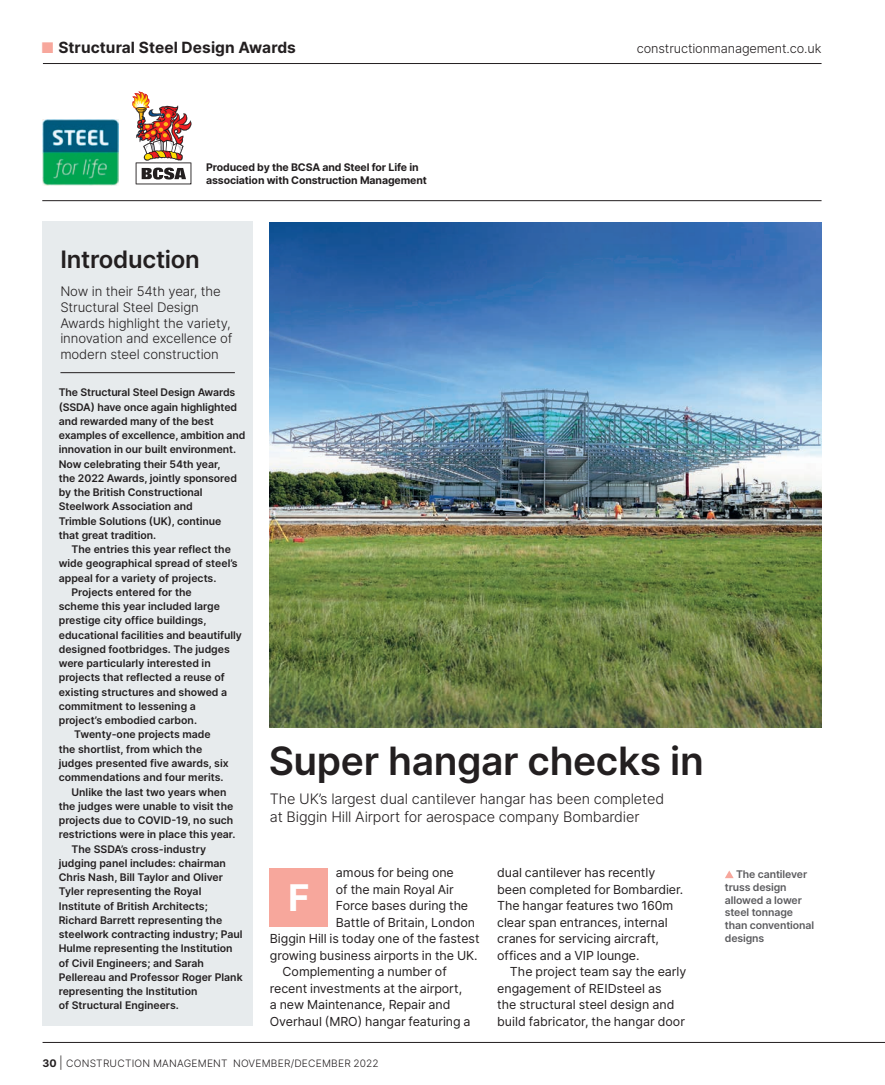
<style>
.page{position:relative;width:885px;height:1085px;background:#fff}
.page>*{position:absolute;margin:0;border:0;box-sizing:border-box;transform-origin:0 0}
.t1{font:600 39px "Inter";letter-spacing:-.01em;color:#231f20}
.t2{font:700 36.75px "Inter";color:#fff}
.t3{font:600 24px "Inter";letter-spacing:-.01em;color:#231f20}
.t4{font:700 15.45px "Inter";letter-spacing:.005em;color:#231f20}
.t5{font:300 14.4px/17.2px "Inter";letter-spacing:-.01em;color:#231f20}
.t6{font:300 13.2px/15.8px "Inter";letter-spacing:-.01em;color:#231f20}
.t7{font:300 12.75px "Inter";letter-spacing:-.01em;color:#231f20}
.t8{font:12.45px/16.5px "Inter";letter-spacing:-.005em;color:#231f20}
.t9{font:600 10.5px/14.2px "Inter";color:#231f20}
.t10{font:600 10.5px/12.8px "Inter";letter-spacing:-.01em;color:#5c5c5f}
.t11{font:700 10.5px/12.8px "Inter";letter-spacing:-.01em;color:#231f20}
.t12{font:300 10.2px "Inter";letter-spacing:.02em;color:#231f20}
.s1{color:#f7a79c}
.s2{font-weight:700;font-size:10.5px}
.s3{font-size:12px}
</style>
<div class="page">
<div style="left:43px;top:221px;width:210px;height:804px;background:#e7ebed"></div>
<hr style="left:42px;top:200px;width:779px;height:1px;background:#231f20">
<hr style="left:43px;top:1041px;width:841px;height:1px;background:#231f20">
<hr style="left:43px;top:63px;width:778px;height:1px;background:#231f20">
<svg style="left:725px;top:870px;width:8px;height:8px"></svg>
<svg style="left:132px;top:92px;width:59px;height:92px"></svg>
<img style="left:42px;top:119px;width:77px;height:66px">
<hr style="left:60px;top:372px;width:175px;height:1px;background:#231f20">
<img style="left:270px;top:222px;width:551px;height:505px">
<div style="left:269px;top:867px;width:59px;height:59px;background:#f7a79c"></div>
<h3 class="t4" style="left:42px;top:37px;width:256px"><span class="s1">■</span> Structural Steel Design Awards</h3>
<p class="t7" style="left:636px;top:40px;width:186px">constructionmanagement.co.uk</p>
<p class="t11" style="left:206px;top:161px;width:222px">Produced by the BCSA and Steel for Life in association with Construction Management</p>
<h3 class="t3" style="left:60px;top:241px;width:141px">Introduction</h3>
<p class="t6" style="left:60px;top:283px;width:174px">Now in their 54th year, the<br>Structural Steel Design<br>Awards highlight the variety, innovation and excellence of modern steel construction</p>
<p class="t9" style="left:59px;top:385px;width:188px">The Structural Steel Design Awards (SSDA) have once again highlighted and rewarded many of the best examples of excellence, ambition and innovation in our built environment.<br>Now celebrating their 54th year,<br>the 2022 Awards, jointly sponsored by the British Constructional<br>Steelwork Association and<br>Trimble Solutions (UK), continue<br>that great tradition.</p>
<p class="t9" style="left:71px;top:542px;width:161px">The entries this year reflect the</p>
<p class="t9" style="left:59px;top:556px;width:180px">wide geographical spread of steel’s</p>
<p class="t9" style="left:59px;top:570px;width:159px">appeal for a variety of projects.</p>
<p class="t9" style="left:71px;top:584px;width:122px">Projects entered for the</p>
<p class="t9" style="left:59px;top:599px;width:163px">scheme this year included large</p>
<p class="t9" style="left:59px;top:613px;width:149px">prestige city office buildings,</p>
<p class="t9" style="left:59px;top:627px;width:185px">educational facilities and beautifully</p>
<p class="t9" style="left:59px;top:641px;width:172px">designed footbridges. The judges</p>
<p class="t9" style="left:59px;top:656px;width:153px">were particularly interested in</p>
<p class="t9" style="left:59px;top:670px;width:167px">projects that reflected a reuse of</p>
<p class="t9" style="left:59px;top:684px;width:170px">existing structures and showed a</p>
<p class="t9" style="left:59px;top:698px;width:139px">commitment to lessening a</p>
<p class="t9" style="left:59px;top:713px;width:140px">project’s embodied carbon.</p>
<p class="t9" style="left:74px;top:727px;width:138px">Twenty-one projects made</p>
<p class="t9" style="left:59px;top:741px;width:145px">the shortlist, from which the</p>
<p class="t9" style="left:59px;top:755px;width:171px">judges presented five awards, six</p>
<p class="t9" style="left:59px;top:770px;width:166px">commendations and four merits.</p>
<p class="t9" style="left:71px;top:784px;width:156px">Unlike the last two years when</p>
<p class="t9" style="left:59px;top:798px;width:176px">the judges were unable to visit the</p>
<p class="t9" style="left:59px;top:812px;width:176px">projects due to COVID-19, no such</p>
<p class="t9" style="left:59px;top:827px;width:178px">restrictions were in place this year.</p>
<p class="t9" style="left:71px;top:841px;width:136px">The SSDA’s cross-industry</p>
<p class="t9" style="left:59px;top:855px;width:169px">judging panel includes: chairman</p>
<p class="t9" style="left:59px;top:869px;width:166px">Chris Nash, Bill Taylor and Oliver</p>
<p class="t9" style="left:59px;top:884px;width:144px">Tyler representing the Royal</p>
<p class="t9" style="left:59px;top:898px;width:150px">Institute of British Architects;</p>
<p class="t9" style="left:59px;top:912px;width:165px">Richard Barrett representing the</p>
<p class="t9" style="left:59px;top:926px;width:185px">steelwork contracting industry; Paul</p>
<p class="t9" style="left:59px;top:941px;width:175px">Hulme representing the Institution</p>
<p class="t9" style="left:59px;top:955px;width:147px">of Civil Engineers; and Sarah</p>
<p class="t9" style="left:59px;top:969px;width:185px">Pellereau and Professor Roger Plank</p>
<p class="t9" style="left:59px;top:983px;width:140px">representing the Institution</p>
<p class="t9" style="left:59px;top:998px;width:122px">of Structural Engineers.</p>
<h1 class="t1" style="left:269px;top:732px;width:436px">Super hangar checks in</h1>
<h3 class="t5" style="left:270px;top:790px;width:396px">The UK’s largest dual cantilever hangar has been completed at Biggin Hill Airport for aerospace company Bombardier</h3>
<p class="t8" style="left:336px;top:864px;width:119px">amous for being one</p>
<p class="t8" style="left:336px;top:880px;width:119px">of the main Royal Air</p>
<p class="t8" style="left:336px;top:897px;width:134px">Force bases during the</p>
<p class="t8" style="left:336px;top:913px;width:141px">Battle of Britain, London</p>
<p class="t8" style="left:270px;top:930px;width:211px">Biggin Hill is today one of the fastest</p>
<p class="t8" style="left:270px;top:946px;width:209px">growing business airports in the UK.</p>
<p class="t8" style="left:282px;top:963px;width:166px">Complementing a number of</p>
<p class="t8" style="left:270px;top:979px;width:194px">recent investments at the airport,</p>
<p class="t8" style="left:270px;top:996px;width:182px">a new Maintenance, Repair and</p>
<p class="t8" style="left:270px;top:1012px;width:202px">Overhaul (MRO) hangar featuring a</p>
<h2 class="t2" style="left:288px;top:870px;width:23px">F</h2>
<p class="t8" style="left:497px;top:864px;width:188px">dual cantilever has recently been completed for Bombardier.<br>The hangar features two 160m clear span entrances, internal cranes for servicing aircraft, offices and a VIP lounge.</p>
<p class="t8" style="left:497px;top:963px;width:191px;text-indent:13px">The project team say the early engagement of REIDsteel as<br>the structural steel design and build fabricator, the hangar door</p>
<p class="t12" style="left:43px;top:1055px;width:338px"><span class="s2">30</span> <span class="s3">|</span> CONSTRUCTION MANAGEMENT NOVEMBER/DECEMBER 2022</p>
<p class="t10" style="left:724px;top:867px;width:91px;text-indent:11px">The cantilever truss design allowed a lower steel tonnage than conventional designs</p>
</div>
